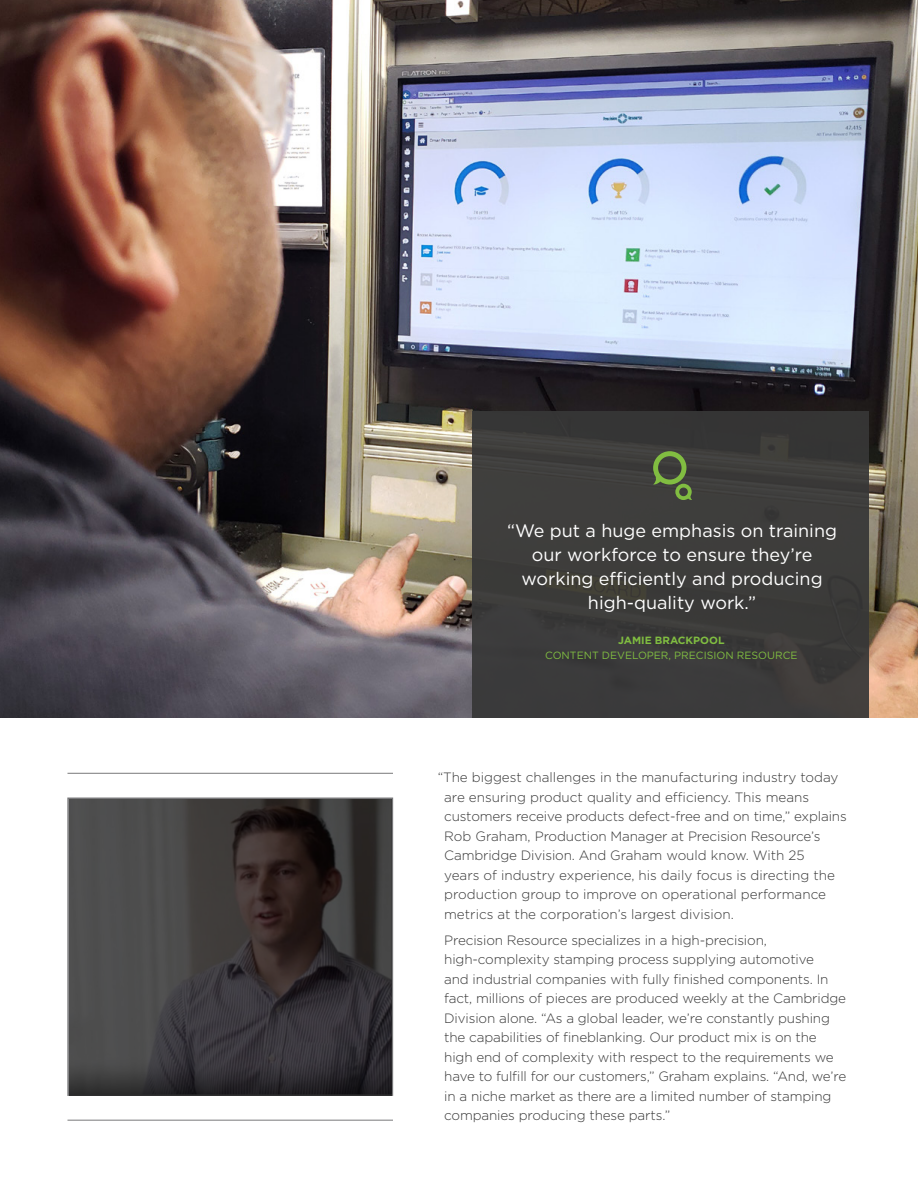
<style>
.page{position:relative;width:918px;height:1188px;background:#fff}
.page>*{position:absolute;margin:0;border:0;box-sizing:border-box;transform-origin:0 0}
.t1{font:18px/24px "Gotham";color:#fff;text-align:center}
.t2{font:300 13.5px/19.5px "Gotham";letter-spacing:-.01em;color:#373737}
.t3{font:10.5px "Gotham";color:#80bd41}
.t4{font:700 10.5px "Gotham";color:#80bd41}
</style>
<div class="page">
<img style="left:0;top:0;width:918px;height:718px">
<div style="left:472px;top:411px;width:397px;height:307px;background:#373737"></div>
<svg style="left:653px;top:451px;width:39px;height:49px"></svg>
<svg style="left:69px;top:799px;width:323px;height:297px;background:#3b383a"></svg>
<hr style="left:68px;top:1120px;width:325px;height:1px;background:#78787a">
<hr style="left:68px;top:773px;width:325px;height:1px;background:#78787a">
<h1 class="t1" style="left:507px;top:518px;width:332px">“We put a huge emphasis on training our workforce to ensure they’re working efficiently and producing high-quality work.”</h1>
<p class="t4" style="left:618px;top:633px;width:108px">JAMIE BRACKPOOL</p>
<p class="t3" style="left:545px;top:648px;width:254px">CONTENT DEVELOPER, PRECISION RESOURCE</p>
<p class="t2" style="left:444px;top:767px;width:404px;text-indent:-6px">“The biggest challenges in the manufacturing industry today are ensuring product quality and efficiency. This means customers receive products defect-free and on time,” explains Rob Graham, Production Manager at Precision Resource’s Cambridge Division. And Graham would know. With 25<br>years of industry experience, his daily focus is directing the production group to improve on operational performance metrics at the corporation’s largest division.</p>
<p class="t2" style="left:444px;top:930px;width:404px">Precision Resource specializes in a high-precision, high-complexity stamping process supplying automotive<br>and industrial companies with fully finished components. In fact, millions of pieces are produced weekly at the Cambridge Division alone. “As a global leader, we’re constantly pushing the capabilities of fineblanking. Our product mix is on the high end of complexity with respect to the requirements we have to fulfill for our customers,” Graham explains. “And, we’re in a niche market as there are a limited number of stamping companies producing these parts.”</p>
</div>
